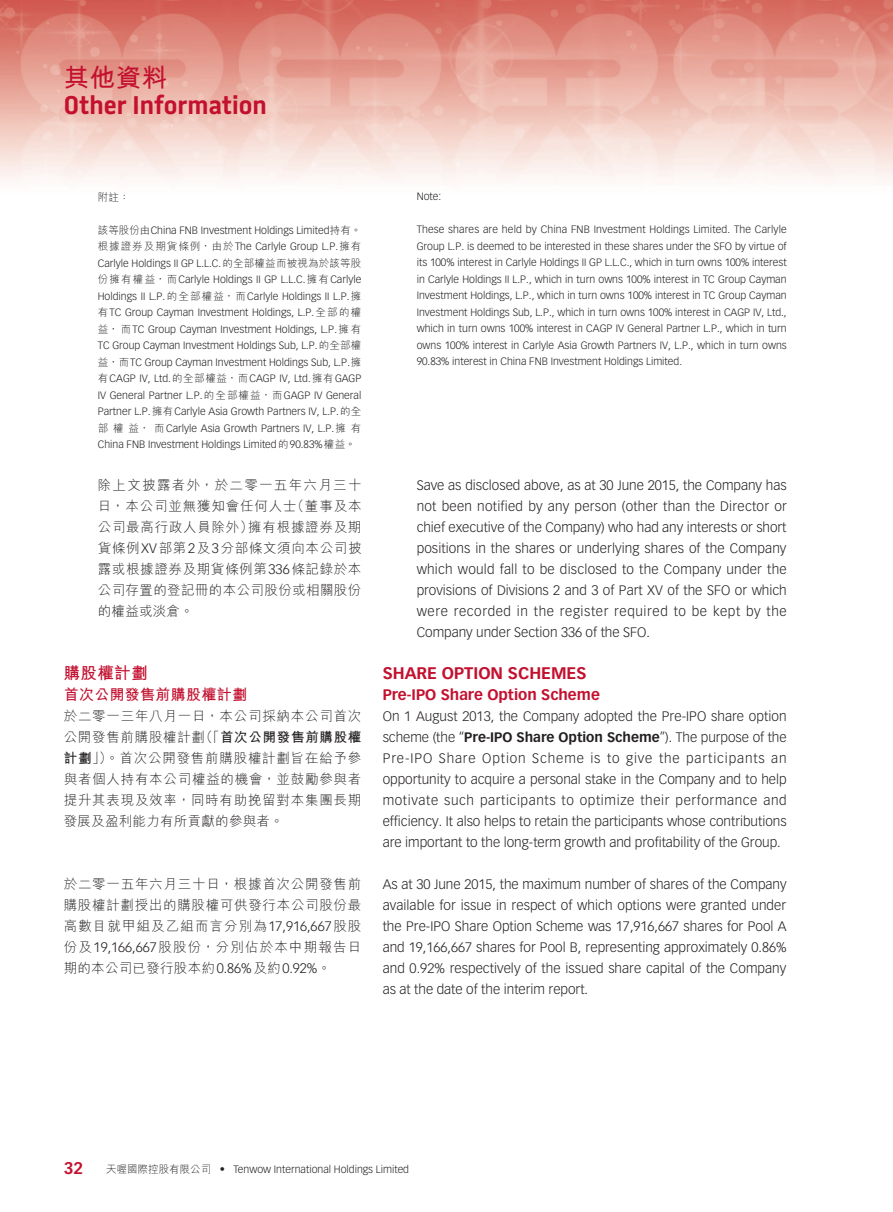
<style>
.page{position:relative;width:893px;height:1212px;background:#fff}
.page>*{position:absolute;margin:0;border:0;box-sizing:border-box;transform-origin:0 0}
.t1{font:700 25.5px "Battersea";color:#c3102f}
.t2{font:700 25.5px "M Hei HK";color:#c3102f}
._01_H1_E{font:700 16.5px "Vectora LT Std";color:#c3102f}
._001_H1_C{font:700 16.5px "M Hei HK";letter-spacing:.02em;color:#c3102f}
._02_H2_E{font:700 15px "Vectora LT Std";color:#c3102f}
._002_H2_C{font:700 15px "M Hei HK";letter-spacing:.02em;color:#c3102f}
._00_txt_E{font:300 13.5px/21px "Vectora LT Std";color:#231f20;text-align:justify}
._000_txt_C{font:300 13.5px/21px "M Hei HK";letter-spacing:.05em;color:#231f20;text-align:justify}
._06_Notes_E{font:300 10.5px/16.5px "Vectora LT Std";color:#231f20;text-align:justify}
._006_Notes_C{font:300 10.5px/16.5px "Vectora LT Std";color:#231f20;text-align:justify}
._006_Notes_C-2{font:300 10.5px "M Hei HK";color:#231f20}
.s1{font-family:"M Hei HK"}
.s2{font-family:"Vectora LT Std"}
.s3{font-weight:700}
</style>
<div class="page">
<img style="left:0;top:0;width:893px;height:181px">
<h1 class="t2" style="left:64px;top:59px;width:105px">其他資料</h1>
<h1 class="t1" style="left:64px;top:89px;width:205px">Other Information</h1>
<p class="_006_Notes_C-2" style="left:98px;top:191px;width:33px">附註：</p>
<p class="_006_Notes_C" style="left:98px;top:222px;width:265px"><span class="s1">該等股份由</span>China FNB Investment Holdings Limited<span class="s1">持有。根據證券及期貨條例，由於</span>The Carlyle Group L.P.<span class="s1">擁有</span>Carlyle Holdings II GP L.L.C.<span class="s1">的全部權益而被視為於該等股份擁有權益，而</span>Carlyle Holdings II GP L.L.C.<span class="s1">擁有</span>Carlyle Holdings II L.P.<span class="s1">的全部權益，而</span>Carlyle Holdings II L.P.<span class="s1">擁有</span>TC Group Cayman Investment Holdings, L.P.<span class="s1">全部的權益，而</span>TC Group Cayman Investment Holdings, L.P.<span class="s1">擁有</span>TC Group Cayman Investment Holdings Sub, L.P.<span class="s1">的全部權益，而</span>TC Group Cayman Investment Holdings Sub, L.P.<span class="s1">擁有</span>CAGP IV, Ltd.<span class="s1">的全部權益，而</span>CAGP IV, Ltd.<span class="s1">擁有</span>GAGP IV General Partner L.P.<span class="s1">的全部權益，而</span>GAGP IV General Partner L.P.<span class="s1">擁有</span>Carlyle Asia Growth Partners IV, L.P.<span class="s1">的全部權益，而</span>Carlyle Asia Growth Partners IV, L.P.<span class="s1">擁有</span>China FNB Investment Holdings Limited<span class="s1">的</span>90.83%<span class="s1">權益。</span></p>
<p class="_000_txt_C" style="left:98px;top:475px;width:265px">除上文披露者外，於二零一五年六月三十日，本公司並無獲知會任何人士（董事及本公司最高行政人員除外）擁有根據證券及期貨條例<span class="s2">XV</span>部第<span class="s2">2</span>及<span class="s2">3</span>分部條文須向本公司披露或根據證券及期貨條例第<span class="s2">336</span>條記錄於本公司存置的登記冊的本公司股份或相關股份的權益或淡倉。</p>
<p class="_001_H1_C" style="left:64px;top:661px;width:85px">購股權計劃</p>
<p class="_002_H2_C" style="left:64px;top:684px;width:185px">首次公開發售前購股權計劃</p>
<p class="_000_txt_C" style="left:64px;top:706px;width:299px">於二零一三年八月一日，本公司採納本公司首次公開發售前購股權計劃（「<span class="s3">首次公開發售前購股權計劃</span>」）。首次公開發售前購股權計劃旨在給予參與者個人持有本公司權益的機會，並鼓勵參與者提升其表現及效率，同時有助挽留對本集團長期發展及盈利能力有所貢獻的參與者。</p>
<p class="_000_txt_C" style="left:64px;top:874px;width:299px">於二零一五年六月三十日，根據首次公開發售前購股權計劃授出的購股權可供發行本公司股份最高數目就甲組及乙組而言分別為<span class="s2">17,916,667</span>股股份及<span class="s2">19,166,667</span>股股份，分別佔於本中期報告日期的本公司已發行股本約<span class="s2">0.86%</span>及約<span class="s2">0.92%</span>。</p>
<p class="_06_Notes_E" style="left:417px;top:188px;width:26px">Note:</p>
<p class="_06_Notes_E" style="left:417px;top:221px;width:372px">These shares are held by China FNB Investment Holdings Limited. The Carlyle Group L.P. is deemed to be interested in these shares under the SFO by virtue of its 100% interest in Carlyle Holdings II GP L.L.C., which in turn owns 100% interest in Carlyle Holdings II L.P., which in turn owns 100% interest in TC Group Cayman Investment Holdings, L.P., which in turn owns 100% interest in TC Group Cayman Investment Holdings Sub, L.P., which in turn owns 100% interest in CAGP IV, Ltd., which in turn owns 100% interest in CAGP IV General Partner L.P., which in turn owns 100% interest in Carlyle Asia Growth Partners IV, L.P., which in turn owns 90.83% interest in China FNB Investment Holdings Limited.</p>
<p class="_00_txt_E" style="left:417px;top:474px;width:372px">Save as disclosed above, as at 30 June 2015, the Company has not been notified by any person (other than the Director or chief executive of the Company) who had any interests or short positions in the shares or underlying shares of the Company which would fall to be disclosed to the Company under the provisions of Divisions 2 and 3 of Part XV of the SFO or which were recorded in the register required to be kept by the Company under Section 336 of the SFO.</p>
<p class="_01_H1_E" style="left:383px;top:663px;width:205px">SHARE OPTION SCHEMES</p>
<p class="_02_H2_E" style="left:383px;top:685px;width:219px">Pre-IPO Share Option Scheme</p>
<p class="_00_txt_E" style="left:383px;top:705px;width:405px">On 1 August 2013, the Company adopted the Pre-IPO share option scheme (the “<span class="s3">Pre-IPO Share Option Scheme</span>”). The purpose of the Pre-IPO Share Option Scheme is to give the participants an opportunity to acquire a personal stake in the Company and to help motivate such participants to optimize their performance and efficiency. It also helps to retain the participants whose contributions are important to the long-term growth and profitability of the Group.</p>
<p class="_00_txt_E" style="left:383px;top:873px;width:405px">As at 30 June 2015, the maximum number of shares of the Company available for issue in respect of which options were granted under the Pre-IPO Share Option Scheme was 17,916,667 shares for Pool A and 19,166,667 shares for Pool B, representing approximately 0.86% and 0.92% respectively of the issued share capital of the Company as at the date of the interim report.</p>
<p class="_01_H1_E" style="left:64px;top:1158px;width:21px">32</p>
<p class="_06_Notes_E" style="left:106px;top:1161px;width:304px"><span class="s1">天喔國際控股有限公司 •</span> Tenwow International Holdings Limited</p>
</div>
